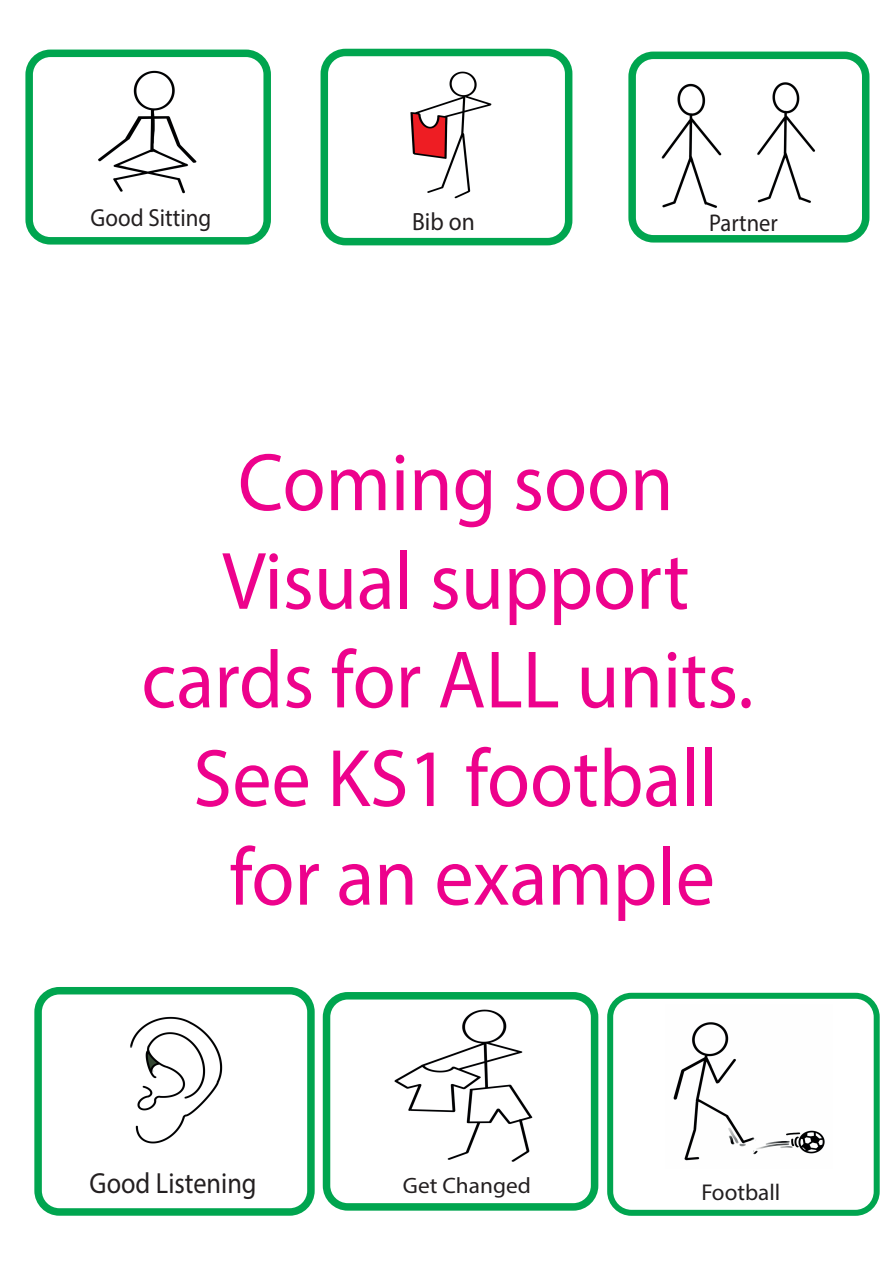
<style>
.page{position:relative;width:893px;height:1263px;background:#fff}
.page>*{position:absolute;margin:0;border:0;box-sizing:border-box;transform-origin:0 0}
.t1{font:82.2px "Myriad Pro";color:#ed028c;scale:.95 1}
.t2{font:29.25px "Myriad Pro";color:#231f20;scale:.9 1}
.t3{font:25.05px "Myriad Pro";color:#231f20;scale:.94 1}
.t4{font:24.75px "Myriad Pro";color:#231f20;scale:.93 1}
.t5{font:24.3px "Myriad Pro";color:#231f20;scale:.93 1}
.t6{font:22.95px "Myriad Pro";color:#231f20}
.t7{font:22.35px "Myriad Pro";color:#231f20;scale:1.05 1}
</style>
<div class="page">
<div style="left:25px;top:50px;width:246px;height:195px;border:8px solid #00a54f;border-radius:21px"></div>
<div style="left:34px;top:987px;width:281px;height:229px;border:8px solid #00a54f;border-radius:21px"></div>
<img style="left:98px;top:70px;width:99px;height:123px">
<img style="left:130px;top:1016px;width:93px;height:128px">
<div style="left:628px;top:52px;width:241px;height:191px;border:8px solid #00a54f;border-radius:21px"></div>
<img style="left:661px;top:82px;width:155px;height:126px">
<div style="left:607px;top:993px;width:273px;height:223px;border:6px solid #00a54f;border-radius:21px"></div>
<img style="left:673px;top:1022px;width:152px;height:139px">
<div style="left:323px;top:992px;width:275px;height:219px;border:8px solid #00a54f;border-radius:21px"></div>
<img style="left:394px;top:1010px;width:139px;height:152px">
<div style="left:321px;top:49px;width:251px;height:196px;border:8px solid #00a54f;border-radius:21px"></div>
<img style="left:410px;top:71px;width:82px;height:128px">
<p class="t4" style="left:91px;top:202px;width:131px">Good Sitting</p>
<p class="t3" style="left:412px;top:206px;width:68px">Bib on</p>
<p class="t5" style="left:709px;top:208px;width:75px">Partner</p>
<p class="t1" style="left:238px;top:432px;width:460px">Coming soon</p>
<p class="t1" style="left:222px;top:530px;width:493px">Visual support</p>
<p class="t1" style="left:141px;top:629px;width:646px">cards for ALL units.</p>
<p class="t1" style="left:193px;top:728px;width:554px">See KS1 football</p>
<p class="t1" style="left:230px;top:826px;width:512px">for an example</p>
<p class="t2" style="left:90px;top:1165px;width:187px">Good Listening</p>
<p class="t7" style="left:403px;top:1172px;width:123px">Get Changed</p>
<p class="t6" style="left:701px;top:1178px;width:80px">Football</p>
</div>
